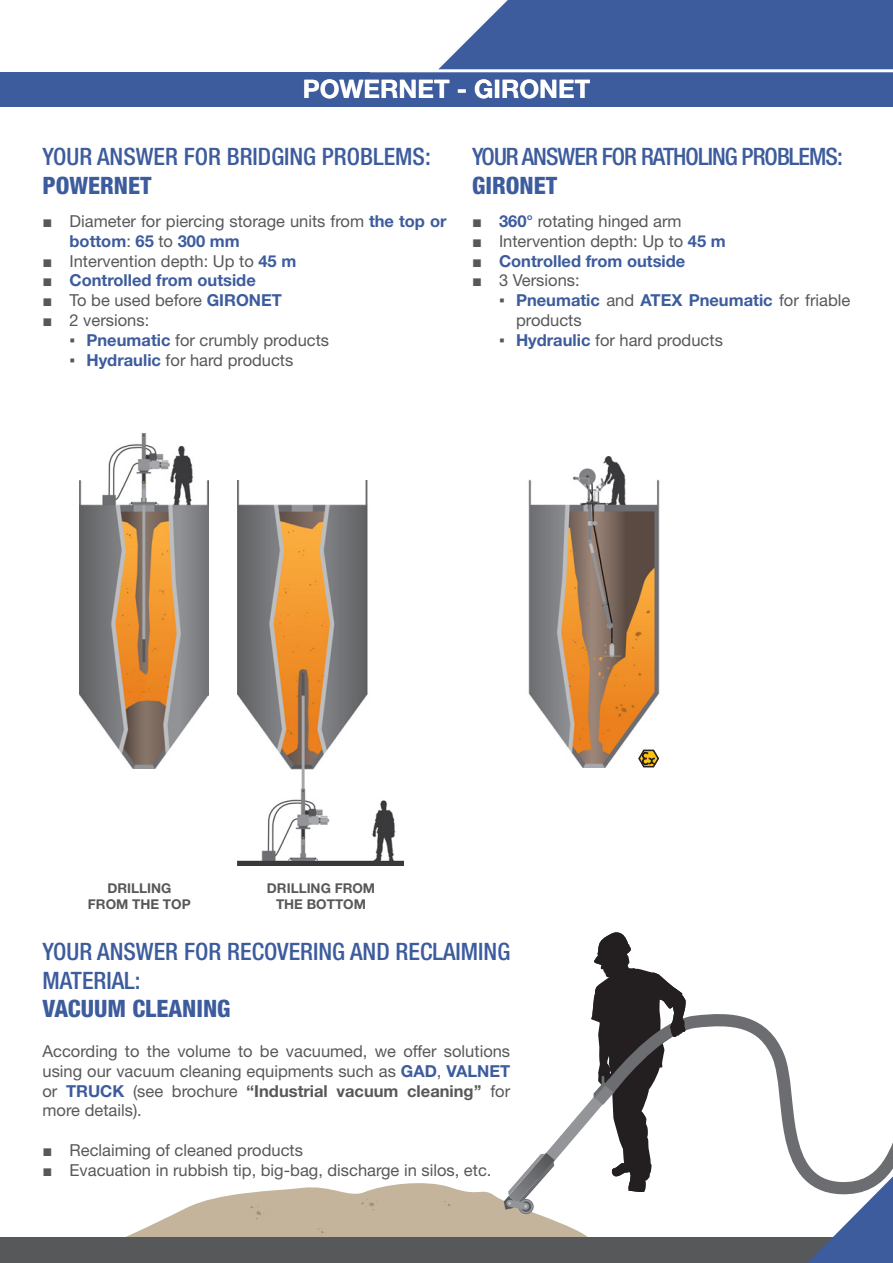
<style>
.page{position:relative;width:893px;height:1263px;background:#fff}
.page>*{position:absolute;margin:0;border:0;box-sizing:border-box;transform-origin:0 0}
.TITRE_PRODUIT{font:700 25.5px "Helvetica Neue LT Std";color:#fff}
.TEXTE_PRINCIPAL{font:500 condensed 24px/28.5px "Helvetica Neue LT Std";color:#3d5c9d}
.TEXTE_PRINCIPAL-2{font:500 condensed 24px "Helvetica Neue LT Std";letter-spacing:-.04em;color:#3d5c9d}
.TEXTE_PRINCIPAL-3{font:800 condensed 24px "Helvetica Neue LT Std";color:#3d5c9d}
.TEXTE_PRINCIPAL-4{font:16.5px/19.8px "Helvetica Neue LT Std";color:#57585a;text-align:justify}
.t1{font:700 16.5px/19.8px "Helvetica Neue LT Std";color:#3d5c9d}
.TEXTE_A_PUCE{font:700 13.5px/16.2px "Helvetica Neue LT Std";color:#57585a;text-align:center}
.s1{font-family:"Arial"}
.s2{font-weight:700;color:#3d5c9d}
.s3{font-family:"Arial";font-weight:400;color:#57585a}
.s4{font-family:"Century Gothic"}
.s5{font-family:"Century Gothic";font-weight:400;color:#57585a}
.s6{font-weight:400;color:#57585a}
.s7{font-weight:700}
</style>
<div class="page">
<svg style="left:686px;top:1014px;width:207px;height:140px"></svg>
<svg style="left:126px;top:932px;width:560px;height:305px"></svg>
<div style="left:0;top:72px;width:893px;height:34px;background:#3d5c9d"></div>
<svg style="left:432px;top:0;width:461px;height:73px;background:#4e6aa5"></svg>
<hr style="left:370px;top:69px;width:523px;height:3px;background:#fff">
<div style="left:0;top:1237px;width:893px;height:26px;background:#57585a"></div>
<svg style="left:789px;top:1154px;width:104px;height:109px"></svg>
<img style="left:528px;top:457px;width:132px;height:311px">
<img style="left:238px;top:481px;width:166px;height:385px">
<img style="left:79px;top:433px;width:130px;height:335px">
<svg style="left:639px;top:750px;width:20px;height:17px"></svg>
<p class="TITRE_PRODUIT" style="left:303px;top:73px;width:289px">POWERNET - GIRONET</p>
<p class="TEXTE_PRINCIPAL" style="left:43px;top:142px;width:390px">YOUR ANSWER FOR BRIDGING PROBLEMS:</p>
<p class="TEXTE_PRINCIPAL-3" style="left:43px;top:170px;width:111px">POWERNET</p>
<p class="TEXTE_PRINCIPAL-4" style="left:70px;top:211px;width:378px;text-indent:-27px"><span class="s1">■</span> Diameter for piercing storage units from <span class="s2">the top or bottom</span>: <span class="s2">65</span> to <span class="s2">300 mm</span></p>
<p class="TEXTE_PRINCIPAL-4" style="left:43px;top:251px;width:255px"><span class="s1">■</span> Intervention depth: Up to <span class="s2">45 m</span></p>
<p class="t1" style="left:43px;top:270px;width:215px"><span class="s3">■</span> Controlled from outside</p>
<p class="TEXTE_PRINCIPAL-4" style="left:43px;top:290px;width:241px"><span class="s1">■</span> To be used before <span class="s2">GIRONET</span></p>
<p class="TEXTE_PRINCIPAL-4" style="left:43px;top:310px;width:108px"><span class="s1">■</span> 2 versions:</p>
<p class="TEXTE_PRINCIPAL-4" style="left:70px;top:330px;width:261px"><span class="s4">▪</span> <span class="s2">Pneumatic</span> for crumbly products</p>
<p class="TEXTE_PRINCIPAL-4" style="left:70px;top:350px;width:225px"><span class="s4">▪</span> <span class="s2">Hydraulic</span> for hard products</p>
<p class="TEXTE_PRINCIPAL-2" style="left:472px;top:142px;width:372px">YOUR ANSWER FOR RATHOLING PROBLEMS:</p>
<p class="TEXTE_PRINCIPAL-3" style="left:472px;top:170px;width:87px">GIRONET</p>
<p class="TEXTE_PRINCIPAL-4" style="left:472px;top:211px;width:211px"><span class="s1">■</span> <span class="s2">360°</span> rotating hinged arm</p>
<p class="TEXTE_PRINCIPAL-4" style="left:472px;top:231px;width:255px"><span class="s1">■</span> Intervention depth: Up to <span class="s2">45 m</span></p>
<p class="t1" style="left:472px;top:250px;width:215px"><span class="s3">■</span> Controlled from outside</p>
<p class="TEXTE_PRINCIPAL-4" style="left:472px;top:270px;width:109px"><span class="s1">■</span> 3 Versions:</p>
<p class="t1" style="left:516px;top:290px;width:336px;text-indent:-17px"><span class="s5">▪</span> Pneumatic <span class="s6">and</span> ATEX Pneumatic <span class="s6">for friable products</span></p>
<p class="TEXTE_PRINCIPAL-4" style="left:499px;top:330px;width:225px"><span class="s4">▪</span> <span class="s2">Hydraulic</span> for hard products</p>
<p class="TEXTE_A_PUCE" style="left:88px;top:879px;width:104px">DRILLING<br>FROM THE TOP</p>
<p class="TEXTE_A_PUCE" style="left:267px;top:879px;width:110px">DRILLING FROM<br>THE BOTTOM</p>
<p class="TEXTE_PRINCIPAL" style="left:43px;top:937px;width:469px">YOUR ANSWER FOR RECOVERING AND RECLAIMING<br>MATERIAL:</p>
<p class="TEXTE_PRINCIPAL-3" style="left:43px;top:994px;width:190px">VACUUM CLEANING</p>
<p class="TEXTE_PRINCIPAL-4" style="left:43px;top:1041px;width:469px">According to the volume to be vacuumed, we offer solutions using our vacuum cleaning equipments such as <span class="s2">GAD</span>, <span class="s2">VALNET </span>or <span class="s2">TRUCK</span> (see brochure <span class="s7">‘‘Industrial vacuum cleaning’’</span> for more details).</p>
<p class="TEXTE_PRINCIPAL-4" style="left:43px;top:1140px;width:262px"><span class="s1">■</span> Reclaiming of cleaned products</p>
<p class="TEXTE_PRINCIPAL-4" style="left:43px;top:1160px;width:450px"><span class="s1">■</span> Evacuation in rubbish tip, big-bag, discharge in silos, etc.</p>
</div>
